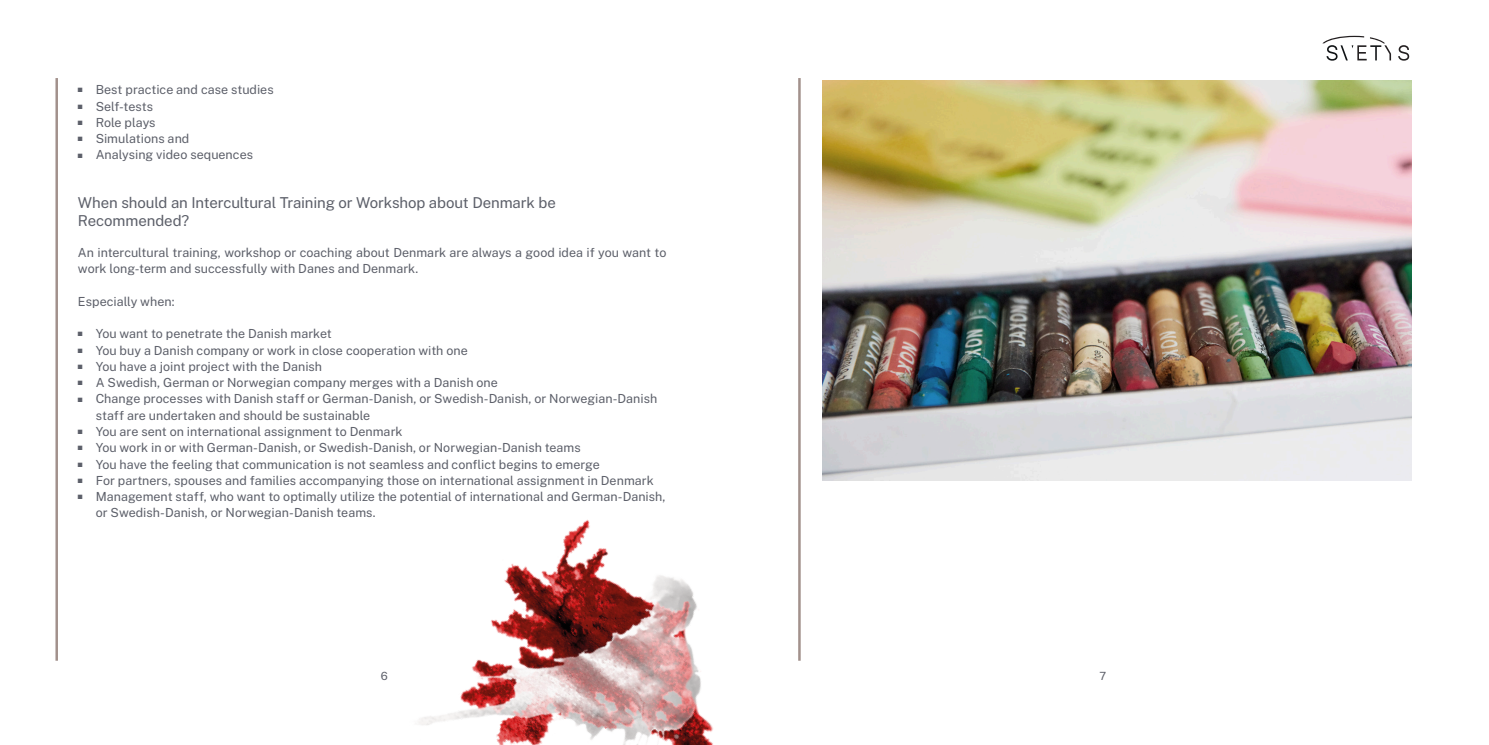
<style>
.page{position:relative;width:1489px;height:745px;background:#fff}
.page>*{position:absolute;margin:0;border:0;box-sizing:border-box;transform-origin:0 0}
.t1{font:15px/17.5px "Public Sans";letter-spacing:-.005em;color:#5c5f69}
.t2{font:12.5px/16.2px "Public Sans";color:#5c5f69}
.t3{font:11.25px "Public Sans";color:#5c5f69}
</style>
<div class="page">
<hr style="left:55px;top:78px;width:3px;height:582px;background:#a2918c">
<hr style="left:798px;top:78px;width:2px;height:582px;background:#a2918c">
<svg style="left:1398px;top:45px;width:10px;height:16px"></svg>
<svg style="left:1322px;top:36px;width:68px;height:25px"></svg>
<img style="left:822px;top:80px;width:588px;height:400px">
<img style="left:419px;top:446px;width:382px;height:298px">
<p class="t2" style="left:78px;top:82px;width:197px">■ Best practice and case studies</p>
<p class="t2" style="left:78px;top:98px;width:77px">■ Self-tests</p>
<p class="t2" style="left:78px;top:114px;width:79px">■ Role plays</p>
<p class="t2" style="left:78px;top:130px;width:113px">■ Simulations and</p>
<p class="t2" style="left:78px;top:147px;width:177px">■ Analysing video sequences</p>
<p class="t1" style="left:78px;top:194px;width:479px">When should an Intercultural Training or Workshop about Denmark be<br>Recommended?</p>
<p class="t2" style="left:78px;top:244px;width:590px">An intercultural training, workshop or coaching about Denmark are always a good idea if you want to work long-term and successfully with Danes and Denmark.</p>
<p class="t2" style="left:78px;top:293px;width:98px">Especially when:</p>
<p class="t2" style="left:78px;top:325px;width:255px">■ You want to penetrate the Danish market</p>
<p class="t2" style="left:78px;top:342px;width:391px">■ You buy a Danish company or work in close cooperation with one</p>
<p class="t2" style="left:78px;top:358px;width:246px">■ You have a joint project with the Danish</p>
<p class="t2" style="left:78px;top:374px;width:421px">■ A Swedish, German or Norwegian company merges with a Danish one</p>
<p class="t2" style="left:96px;top:390px;width:563px;text-indent:-18px">■ Change processes with Danish staff or German-Danish, or Swedish-Danish, or Norwegian-Danish staff are undertaken and should be sustainable</p>
<p class="t2" style="left:78px;top:423px;width:326px">■ You are sent on international assignment to Denmark</p>
<p class="t2" style="left:78px;top:439px;width:504px">■ You work in or with German-Danish, or Swedish-Danish, or Norwegian-Danish teams</p>
<p class="t2" style="left:78px;top:455px;width:523px">■ You have the feeling that communication is not seamless and conflict begins to emerge</p>
<p class="t2" style="left:78px;top:472px;width:577px">■ For partners, spouses and families accompanying those on international assignment in Denmark</p>
<p class="t2" style="left:96px;top:488px;width:571px;text-indent:-18px">■ Management staff, who want to optimally utilize the potential of international and German-Danish, or Swedish-Danish, or Norwegian-Danish teams.</p>
<p class="t3" style="left:381px;top:669px;width:9px">6</p>
<p class="t3" style="left:1099px;top:669px;width:8px">7</p>
</div>
